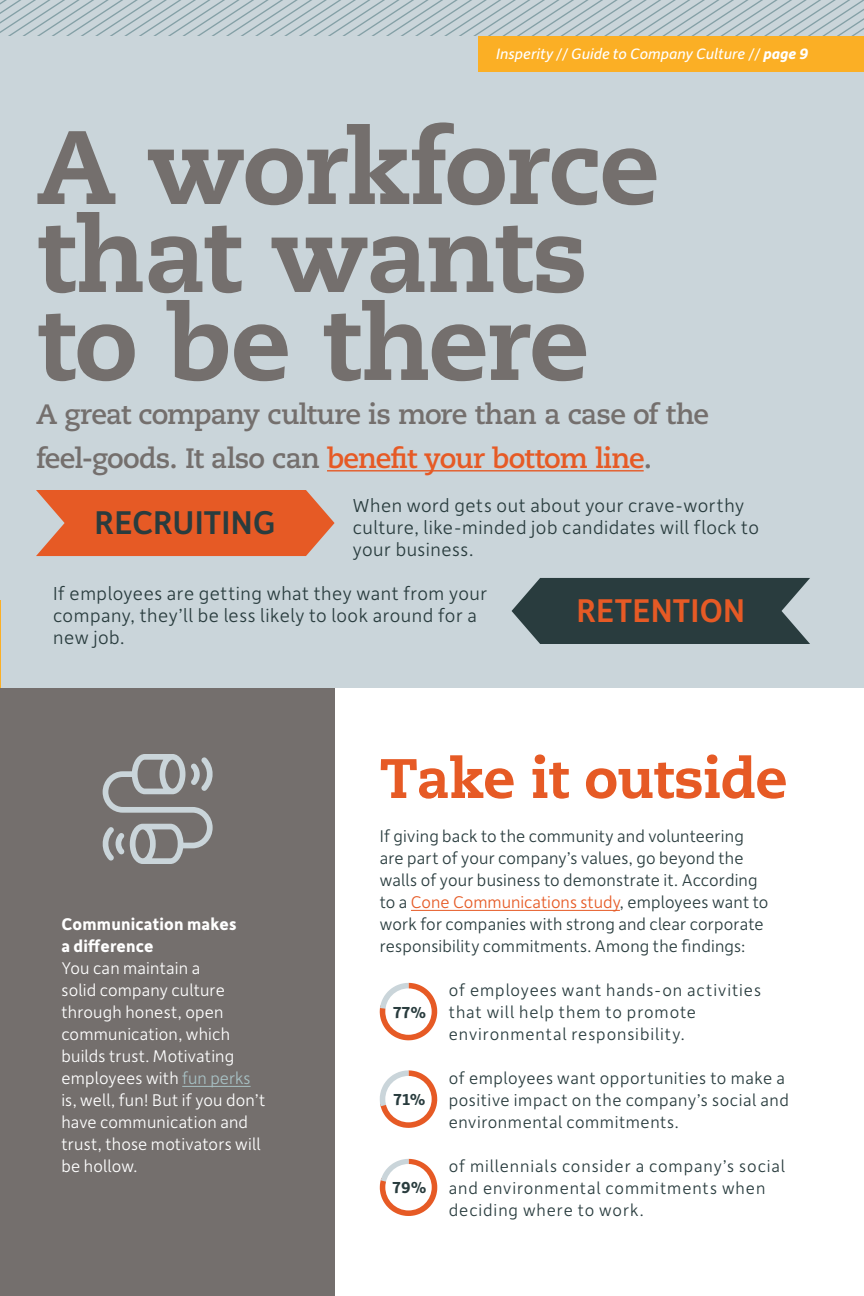
<style>
.page{position:relative;width:864px;height:1296px;background:#fff}
.page>*{position:absolute;margin:0;border:0;box-sizing:border-box;transform-origin:0 0}
.t1{font:800 104px/88px "Caecilia LT Std";letter-spacing:-.015em;color:#746f6d}
.t2{font:800 55.6px "Caecilia LT Std";letter-spacing:-.015em;color:#e65a25}
.t3{font:500 35px "Depot New";color:#293c3e}
.t4{font:500 35px "Depot New";letter-spacing:.005em;color:#e65a25}
.t5{font:700 28px/44px "Caecilia LT Std";letter-spacing:-.03em;color:#746f6d}
.t6{font:300 20px/22px "Depot New";letter-spacing:.025em;color:#293c3e}
.t7{font:300 18px/22px "Depot New";letter-spacing:.025em;color:#293c3e}
.t8{font:300 18px/22px "Depot New";letter-spacing:.01em;color:#fff}
.t9{font:300 18px/22px "Depot New";letter-spacing:.05em;color:#293c3e}
.t10{font:700 18px/22px "Depot New";letter-spacing:.015em;color:#fff}
.t11{font:700 17px "Depot New";color:#293c3e}
.t12{font:italic 16px "Depot New";color:#fff}
.s1{font-weight:700}
.s2{color:#e65a25}
.s3{color:#a7c0c3}
</style>
<div class="page">
<div style="left:0;top:0;width:864px;height:688px;background:#cad5da"></div>
<hr style="left:0;top:600px;width:1px;height:484px;background:#fbaf25">
<div style="left:0;top:688px;width:335px;height:608px;background:#746f6d"></div>
<hr style="left:327px;top:470px;width:317px;height:1px;background:#e65a25">
<hr style="left:411px;top:910px;width:209px;height:1px;background:#e65a25">
<hr style="left:182px;top:1086px;width:69px;height:1px;background:#a7c0c3">
<svg style="left:36px;top:490px;width:299px;height:66px;background:#e36536"></svg>
<svg style="left:512px;top:578px;width:298px;height:66px;background:#384a4c"></svg>
<svg style="left:102px;top:754px;width:111px;height:110px"></svg>
<svg style="left:380px;top:983px;width:57px;height:57px"></svg>
<div style="left:385px;top:988px;width:47px;height:47px;background:#fff;border-radius:50%"></div>
<svg style="left:380px;top:1070px;width:57px;height:58px"></svg>
<div style="left:385px;top:1076px;width:47px;height:46px;background:#fff;border-radius:50%"></div>
<svg style="left:380px;top:1159px;width:57px;height:57px"></svg>
<div style="left:385px;top:1164px;width:47px;height:46px;background:#fff;border-radius:50%"></div>
<svg style="left:0;top:0;width:864px;height:36px"></svg>
<div style="left:479px;top:36px;width:385px;height:36px;background:#fbaf25"></div>
<p class="t12" style="left:496px;top:43px;width:314px">Insperity // Guide to Company Culture // <span class="s1">page 9</span></p>
<h1 class="t1" style="left:36px;top:124px;width:625px">A workforce that wants to be there</h1>
<h3 class="t5" style="left:36px;top:393px;width:675px">A great company culture is more than a case of the feel-goods. It also can <span class="s2">benefit your bottom line</span>.</h3>
<p class="t6" style="left:353px;top:494px;width:408px">When word gets out about your crave-worthy culture, like-minded job candidates will flock to your business.</p>
<p class="t6" style="left:53px;top:582px;width:436px">If employees are getting what they want from your company, they’ll be less likely to look around for a new job.</p>
<h3 class="t3" style="left:95px;top:500px;width:183px">RECRUITING</h3>
<h3 class="t4" style="left:577px;top:588px;width:170px">RETENTION</h3>
<p class="t10" style="left:61px;top:912px;width:177px">Communication makes a difference</p>
<p class="t8" style="left:61px;top:956px;width:205px">You can maintain a<br>solid company culture through honest, open communication, which builds trust. Motivating employees with <span class="s3">fun perks </span>is, well, fun! But if you don’t have communication and trust, those motivators will be hollow.</p>
<h2 class="t2" style="left:380px;top:744px;width:409px">Take it outside</h2>
<p class="t7" style="left:380px;top:824px;width:390px">If giving back to the community and volunteering are part of your company’s values, go beyond the walls of your business to demonstrate it. According to a <span class="s2">Cone Communications study</span>, employees want to work for companies with strong and clear corporate responsibility commitments. Among the findings:</p>
<p class="t11" style="left:393px;top:1001px;width:35px">77%</p>
<p class="t11" style="left:394px;top:1088px;width:34px">71%</p>
<p class="t11" style="left:393px;top:1176px;width:36px">79%</p>
<p class="t9" style="left:449px;top:978px;width:314px">of employees want hands-on activities that will help them to promote environmental responsibility.</p>
<p class="t7" style="left:449px;top:1066px;width:341px">of employees want opportunities to make a positive impact on the company’s social and environmental commitments.</p>
<p class="t9" style="left:449px;top:1154px;width:338px">of millennials consider a company’s social and environmental commitments when deciding where to work.</p>
</div>
